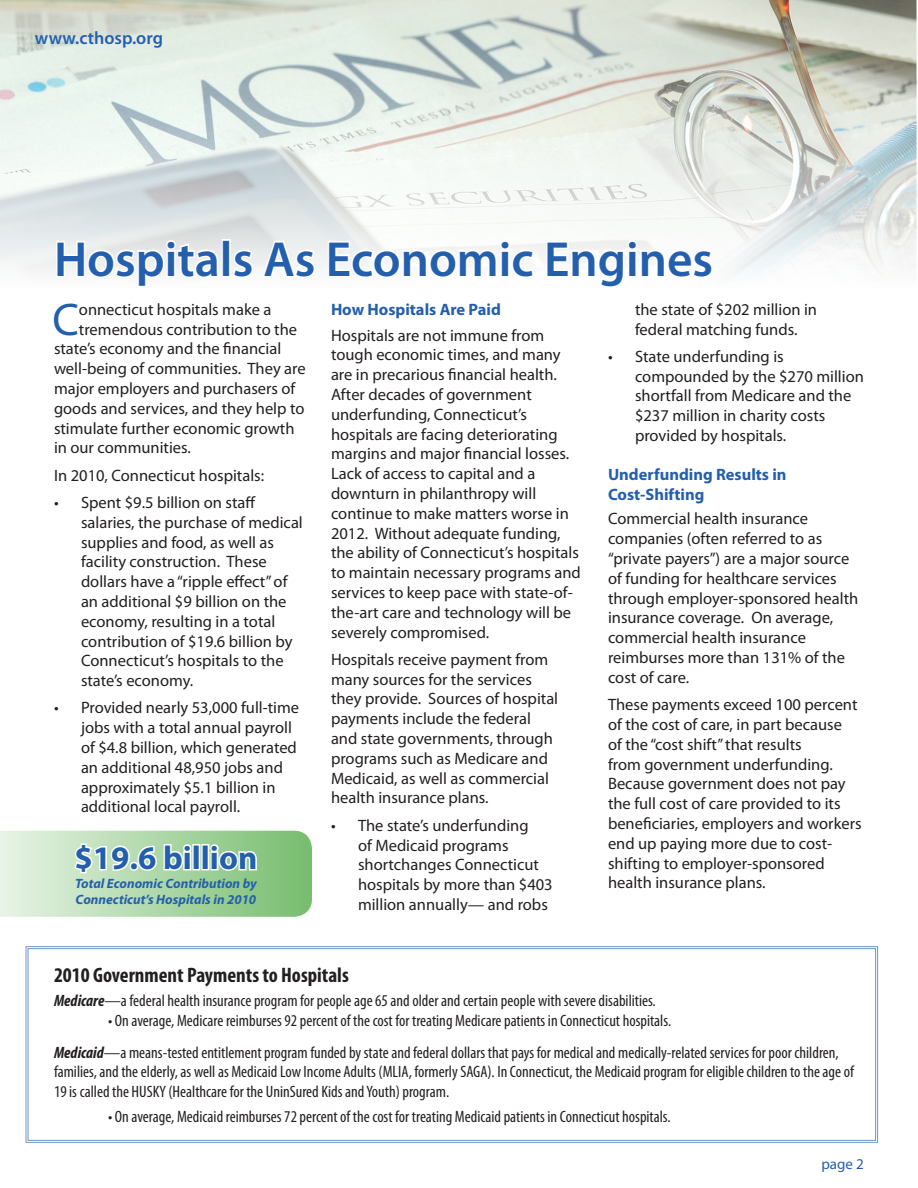
<style>
.page{position:relative;width:918px;height:1188px;background:#fff}
.page>*{position:absolute;margin:0;border:0;box-sizing:border-box;transform-origin:0 0}
.t1{font:600 49.5px "Myriad Pro";color:#245fad}
.t2{font:45.9px "Myriad Pro";color:#245fad}
.t3{font:700 33px "Myriad Pro";color:#245fad}
.t4{font:700 condensed 21px "Myriad Pro";color:#231f20}
.t5{font:600 18px "Myriad Pro";color:#245fad}
.t6{font:16.5px/19.8px "Myriad Pro";color:#231f20}
.t7{font:condensed 16.5px/19.8px "Myriad Pro";color:#231f20}
.t8{font:700 16.5px/19.8px "Myriad Pro";color:#245fad}
.t9{font:15px "Myriad Pro";color:#245fad}
.t10{font:italic 700 13.5px/16.2px "Myriad Pro";color:#245fad}
.s1{font-weight:700;font-style:italic}
</style>
<div class="page">
<svg style="left:25px;top:946px;width:854px;height:197px"></svg>
<svg style="left:0;top:0;width:917px;height:275px"></svg>
<svg style="left:55px;top:238px;width:166px;height:37px"></svg>
<div style="left:222px;top:239px;width:9px;height:38px;border:3px solid #fff"></div>
<svg style="left:230px;top:248px;width:25px;height:29px"></svg>
<svg style="left:261px;top:239px;width:56px;height:36px"></svg>
<svg style="left:326px;top:238px;width:210px;height:37px"></svg>
<svg style="left:545px;top:238px;width:169px;height:37px"></svg>
<svg style="left:0;top:830px;width:312px;height:87px;background:#b8dcb4"></svg>
<p class="t5" style="left:35px;top:27px;width:130px">www.cthosp.org</p>
<p class="t1" style="left:54px;top:228px;width:661px">Hospitals As Economic Engines</p>
<p class="t2" style="left:52px;top:291px;width:28px">C</p>
<p class="t6" style="left:79px;top:299px;width:194px">onnecticut hospitals make a</p>
<p class="t6" style="left:79px;top:319px;width:220px">tremendous contribution to the</p>
<p class="t6" style="left:54px;top:339px;width:229px">state’s economy and the financial</p>
<p class="t6" style="left:54px;top:358px;width:253px">well-being of communities. They are</p>
<p class="t6" style="left:54px;top:378px;width:243px">major employers and purchasers of</p>
<p class="t6" style="left:54px;top:398px;width:252px">goods and services, and they help to</p>
<p class="t6" style="left:54px;top:418px;width:242px">stimulate further economic growth</p>
<p class="t6" style="left:54px;top:438px;width:138px">in our communities.</p>
<p class="t6" style="left:54px;top:465px;width:212px">In 2010, Connecticut hospitals:</p>
<p class="t6" style="left:81px;top:492px;width:223px;text-indent:-27px">• Spent $9.5 billion on staff salaries, the purchase of medical supplies and food, as well as facility construction. These dollars have a “ripple effect” of an additional $9 billion on the economy, resulting in a total contribution of $19.6 billion by<br>Connecticut’s hospitals to the state’s economy.</p>
<p class="t6" style="left:81px;top:698px;width:220px;text-indent:-27px">• Provided nearly 53,000 full-time jobs with a total annual payroll of $4.8 billion, which generated an additional 48,950 jobs and approximately $5.1 billion in additional local payroll.</p>
<p class="t3" style="left:75px;top:836px;width:184px">$19.6 billion</p>
<p class="t10" style="left:75px;top:875px;width:183px">Total Economic Contribution by<br>Connecticut’s Hospitals in 2010</p>
<p class="t8" style="left:331px;top:299px;width:171px">How Hospitals Are Paid</p>
<p class="t6" style="left:331px;top:325px;width:251px">Hospitals are not immune from tough economic times, and many are in precarious financial health.<br>After decades of government underfunding, Connecticut’s hospitals are facing deteriorating margins and major financial losses.<br>Lack of access to capital and a downturn in philanthropy will continue to make matters worse in<br>2012. Without adequate funding, the ability of Connecticut’s hospitals to maintain necessary programs and services to keep pace with state-of&shy;the-art care and technology will be severely compromised.</p>
<p class="t6" style="left:331px;top:649px;width:229px">Hospitals receive payment from many sources for the services they provide. Sources of hospital payments include the federal and state governments, through programs such as Medicare and<br>Medicaid, as well as commercial health insurance plans.</p>
<p class="t6" style="left:358px;top:815px;width:196px;text-indent:-27px">• The state’s underfunding<br>of Medicaid programs shortchanges Connecticut hospitals by more than $403 million annually— and robs</p>
<p class="t6" style="left:635px;top:299px;width:184px">the state of $202 million in federal matching funds.</p>
<p class="t6" style="left:635px;top:346px;width:230px;text-indent:-27px">• State underfunding is compounded by the $270 million shortfall from Medicare and the $237 million in charity costs provided by hospitals.</p>
<p class="t8" style="left:608px;top:464px;width:180px">Underfunding Results in<br>Cost-Shifting</p>
<p class="t6" style="left:608px;top:509px;width:252px">Commercial health insurance companies (often referred to as “private payers”) are a major source of funding for healthcare services through employer-sponsored health insurance coverage. On average, commercial health insurance reimburses more than 131% of the cost of care.</p>
<p class="t6" style="left:608px;top:694px;width:255px">These payments exceed 100 percent of the cost of care, in part because<br>of the “cost shift” that results<br>from government underfunding.<br>Because government does not pay the full cost of care provided to its beneficiaries, employers and workers end up paying more due to cost&shy;shifting to employer-sponsored health insurance plans.</p>
<p class="t4" style="left:54px;top:962px;width:296px">2010 Government Payments to Hospitals</p>
<p class="t7" style="left:54px;top:990px;width:603px"><span class="s1">Medicare</span>—a federal health insurance program for people age 65 and older and certain people with severe disabilities.</p>
<p class="t7" style="left:108px;top:1010px;width:565px">• On average, Medicare reimburses 92 percent of the cost for treating Medicare patients in Connecticut hospitals.</p>
<p class="t7" style="left:54px;top:1042px;width:801px"><span class="s1">Medicaid</span>—a means-tested entitlement program funded by state and federal dollars that pays for medical and medically-related services for poor children, families, and the elderly, as well as Medicaid Low Income Adults (MLIA, formerly SAGA). In Connecticut, the Medicaid program for eligible children to the age of<br>19 is called the HUSKY (Healthcare for the UninSured Kids andYouth) program.</p>
<p class="t7" style="left:108px;top:1106px;width:564px">• On average, Medicaid reimburses 72 percent of the cost for treating Medicaid patients in Connecticut hospitals.</p>
<p class="t9" style="left:821px;top:1154px;width:44px">page 2</p>
</div>
